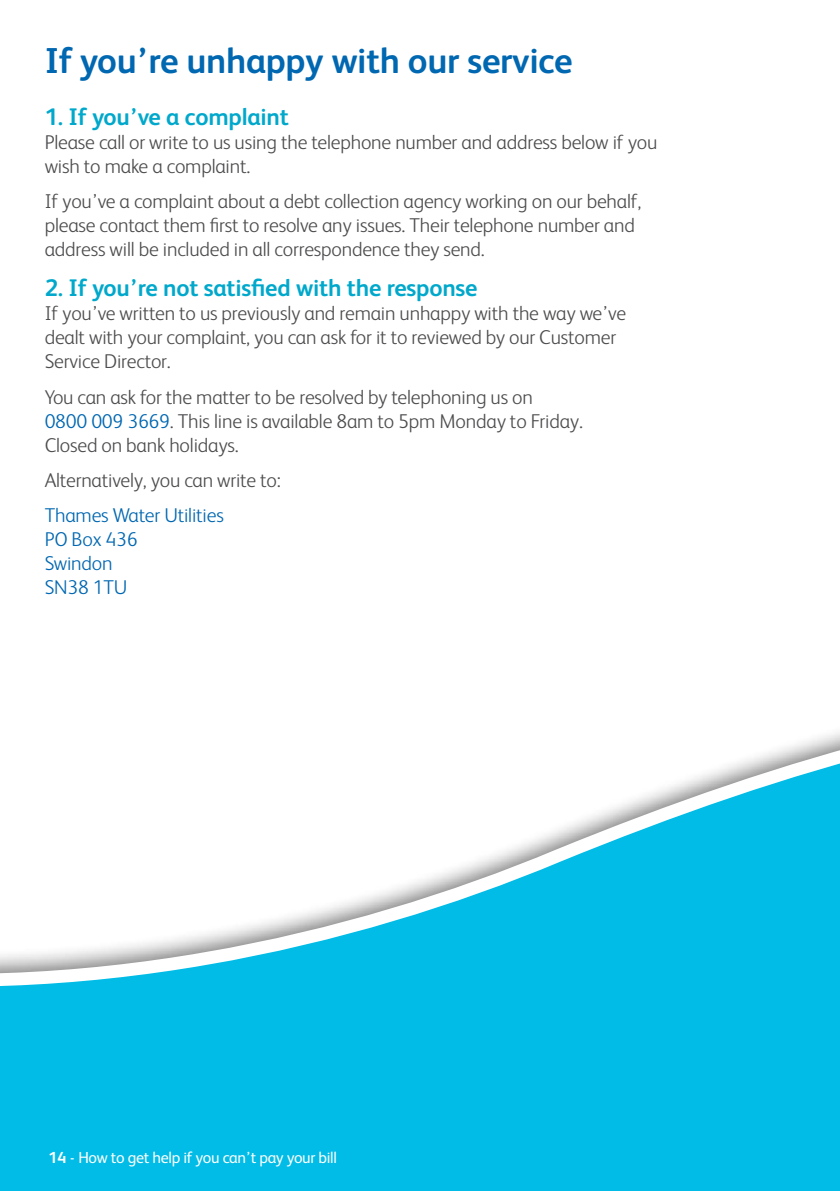
<style>
.page{position:relative;width:840px;height:1191px;background:#fff}
.page>*{position:absolute;margin:0;border:0;box-sizing:border-box;transform-origin:0 0}
.t1{font:700 36px "FS Albert";letter-spacing:-.01em;color:#0067b1}
.t2{font:700 24px "FS Albert";letter-spacing:-.01em;color:#00a8cb}
.t3{font:300 20px/24px "FS Albert";letter-spacing:-.01em;color:#4d4d4f}
.t4{font:300 20px/24px "FS Albert";letter-spacing:-.01em;color:#0067b1}
.t5{font:16px "FS Albert";letter-spacing:-.02em;color:#fff}
.s1{color:#0067b1}
.s2{font-weight:700}
</style>
<div class="page">
<svg style="left:0;top:733px;width:839px;height:458px;fill:#00bce7"></svg>
<h1 class="t1" style="left:45px;top:36px;width:529px">If you’re unhappy with our service</h1>
<p class="t2" style="left:45px;top:100px;width:245px">1. If you’ve a complaint</p>
<p class="t3" style="left:45px;top:129px;width:613px">Please call or write to us using the telephone number and address below if you wish to make a complaint.</p>
<p class="t3" style="left:45px;top:188px;width:597px">If you’ve a complaint about a debt collection agency working on our behalf, please contact them first to resolve any issues. Their telephone number and address will be included in all correspondence they send.</p>
<p class="t2" style="left:45px;top:272px;width:434px">2. If you’re not satisfied with the response</p>
<p class="t3" style="left:45px;top:300px;width:582px">If you’ve written to us previously and remain unhappy with the way we’ve dealt with your complaint, you can ask for it to reviewed by our Customer<br>Service Director.</p>
<p class="t3" style="left:45px;top:384px;width:539px">You can ask for the matter to be resolved by telephoning us on<br><span class="s1">0800 009 3669</span>. This line is available 8am to 5pm Monday to Friday.<br>Closed on bank holidays.</p>
<p class="t3" style="left:45px;top:467px;width:237px">Alternatively, you can write to:</p>
<p class="t4" style="left:45px;top:502px;width:181px">Thames Water Utilities<br>PO Box 436<br>Swindon<br>SN38 1TU</p>
<p class="t5" style="left:49px;top:1147px;width:290px"><span class="s2">14</span> - How to get help if you can’t pay your bill</p>
</div>
